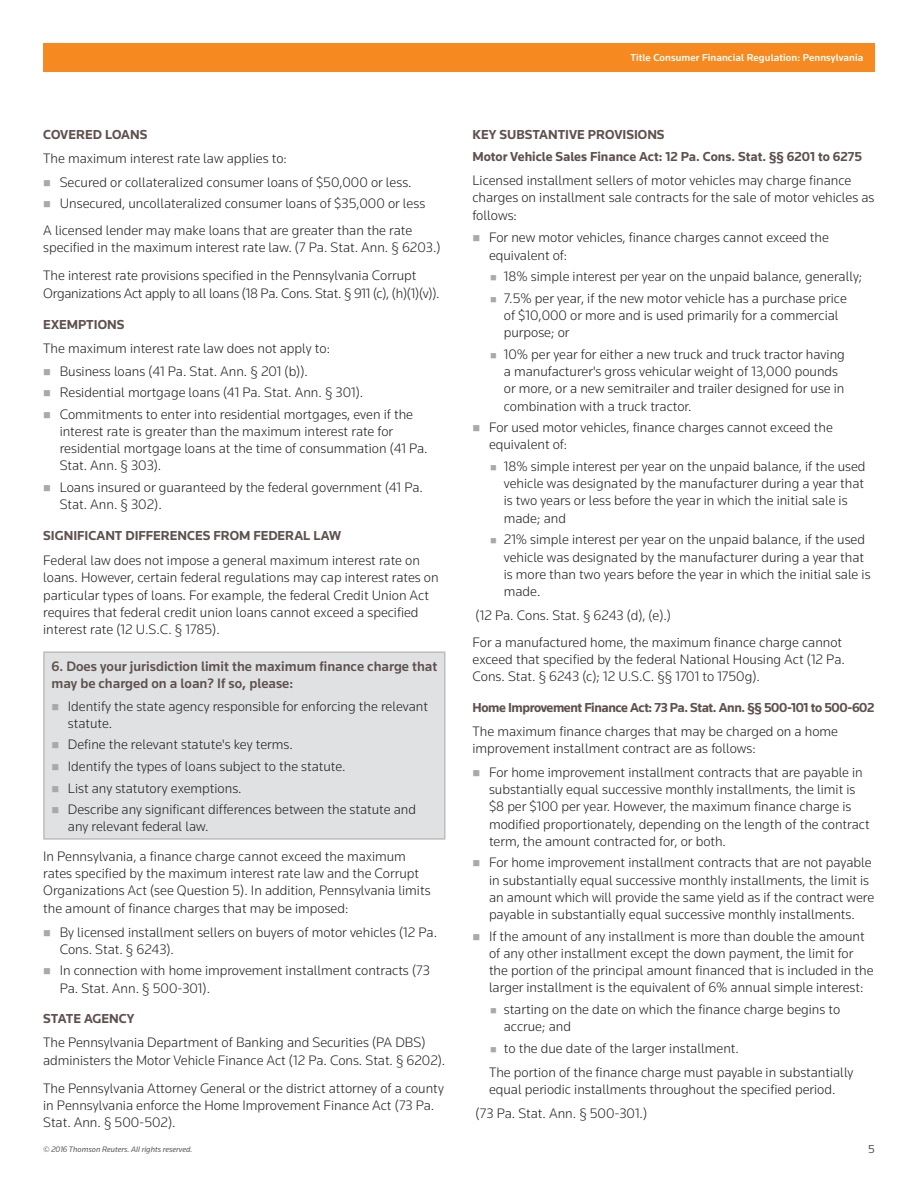
<style>
.page{position:relative;width:918px;height:1188px;background:#fff}
.page>*{position:absolute;margin:0;border:0;box-sizing:border-box;transform-origin:0 0}
.t1{font:300 14.25px/17.2px "Knowledge";color:#231f20}
.t2{font:500 14.25px/17.2px "Knowledge";color:#5f514d}
.t3{font:700 13.5px "Knowledge";color:#5f514d}
.t4{font:700 13.5px "Knowledge";letter-spacing:-.03em;color:#5f514d}
.t5{font:12px "Knowledge";color:#57585a}
.t6{font:500 10.5px "Knowledge";letter-spacing:.01em;color:#fff}
.t7{font:italic 8.25px "Knowledge";color:#57585a}
</style>
<div class="page">
<div style="left:43px;top:43px;width:832px;height:29px;background:#f6891f"></div>
<div style="left:44px;top:652px;width:401px;height:187px;background:#e0e1e3"></div>
<div style="left:43px;top:651px;width:403px;height:189px;border:2px solid #bcbdc0"></div>
<p class="t3" style="left:43px;top:126px;width:106px">COVERED LOANS</p>
<p class="t1" style="left:43px;top:149px;width:245px">The maximum interest rate law applies to:</p>
<p class="t1" style="left:60px;top:173px;width:354px">Secured or collateralized consumer loans of $50,000 or less.</p>
<p class="t1" style="left:60px;top:195px;width:367px">Unsecured, uncollateralized consumer loans of $35,000 or less</p>
<p class="t1" style="left:43px;top:222px;width:399px">A licensed lender may make loans that are greater than the rate specified in the maximum interest rate law. (7 Pa. Stat. Ann. § 6203.)</p>
<p class="t1" style="left:43px;top:267px;width:398px">The interest rate provisions specified in the Pennsylvania Corrupt<br>Organizations Act apply to all loans (18 Pa. Cons. Stat. § 911 (c), (h)(1)(v)).</p>
<p class="t3" style="left:43px;top:316px;width:83px">EXEMPTIONS</p>
<p class="t1" style="left:43px;top:339px;width:288px">The maximum interest rate law does not apply to:</p>
<p class="t1" style="left:60px;top:362px;width:250px">Business loans (41 Pa. Stat. Ann. § 201 (b)).</p>
<p class="t1" style="left:60px;top:383px;width:305px">Residential mortgage loans (41 Pa. Stat. Ann. § 301).</p>
<p class="t1" style="left:60px;top:405px;width:370px">Commitments to enter into residential mortgages, even if the interest rate is greater than the maximum interest rate for residential mortgage loans at the time of consummation (41 Pa.<br>Stat. Ann. § 303).</p>
<p class="t1" style="left:60px;top:478px;width:365px">Loans insured or guaranteed by the federal government (41 Pa.<br>Stat. Ann. § 302).</p>
<p class="t3" style="left:43px;top:528px;width:299px">SIGNIFICANT DIFFERENCES FROM FEDERAL LAW</p>
<p class="t1" style="left:43px;top:552px;width:397px">Federal law does not impose a general maximum interest rate on loans. However, certain federal regulations may cap interest rates on particular types of loans. For example, the federal Credit Union Act requires that federal credit union loans cannot exceed a specified interest rate (12 U.S.C. § 1785).</p>
<p class="t2" style="left:51px;top:657px;width:387px">6. Does your jurisdiction limit the maximum finance charge that may be charged on a loan? If so, please:</p>
<p class="t1" style="left:68px;top:697px;width:362px">Identify the state agency responsible for enforcing the relevant statute.</p>
<p class="t1" style="left:68px;top:734px;width:350px;line-height:21.6px">Define the relevant statute's key terms.<br>Identify the types of loans subject to the statute.<br>List any statutory exemptions.<br>Describe any significant differences between the statute and</p>
<p class="t1" style="left:68px;top:818px;width:142px">any relevant federal law.</p>
<p class="t1" style="left:43px;top:847px;width:389px">In Pennsylvania, a finance charge cannot exceed the maximum rates specified by the maximum interest rate law and the Corrupt Organizations Act (see Question 5). In addition, Pennsylvania limits the amount of finance charges that may be imposed:</p>
<p class="t1" style="left:60px;top:923px;width:379px">By licensed installment sellers on buyers of motor vehicles (12 Pa.<br>Cons. Stat. § 6243).</p>
<p class="t1" style="left:60px;top:962px;width:372px">In connection with home improvement installment contracts (73<br>Pa. Stat. Ann. § 500-301).</p>
<p class="t3" style="left:43px;top:1010px;width:93px">STATE AGENCY</p>
<p class="t1" style="left:43px;top:1034px;width:404px">The Pennsylvania Department of Banking and Securities (PA DBS) administers the Motor Vehicle Finance Act (12 Pa. Cons. Stat. § 6202).</p>
<p class="t1" style="left:43px;top:1079px;width:402px">The Pennsylvania Attorney General or the district attorney of a county in Pennsylvania enforce the Home Improvement Finance Act (73 Pa.<br>Stat. Ann. § 500-502).</p>
<p class="t6" style="left:630px;top:51px;width:235px">Title Consumer Financial Regulation: Pennsylvania</p>
<p class="t3" style="left:472px;top:126px;width:194px">KEY SUBSTANTIVE PROVISIONS</p>
<p class="t3" style="left:472px;top:148px;width:391px">Motor Vehicle Sales Finance Act: 12 Pa. Cons. Stat. §§ 6201 to 6275</p>
<p class="t1" style="left:472px;top:172px;width:404px">Licensed installment sellers of motor vehicles may charge finance charges on installment sale contracts for the sale of motor vehicles as follows:</p>
<p class="t1" style="left:489px;top:229px;width:341px">For new motor vehicles, finance charges cannot exceed the equivalent of:</p>
<p class="t1" style="left:504px;top:268px;width:360px">18% simple interest per year on the unpaid balance, generally;</p>
<p class="t1" style="left:504px;top:289px;width:344px">7.5% per year, if the new motor vehicle has a purchase price of $10,000 or more and is used primarily for a commercial purpose; or</p>
<p class="t1" style="left:504px;top:345px;width:343px">10% per year for either a new truck and truck tractor having a manufacturer's gross vehicular weight of 13,000 pounds or more, or a new semitrailer and trailer designed for use in combination with a truck tractor.</p>
<p class="t1" style="left:489px;top:419px;width:345px">For used motor vehicles, finance charges cannot exceed the equivalent of:</p>
<p class="t1" style="left:504px;top:457px;width:363px">18% simple interest per year on the unpaid balance, if the used vehicle was designated by the manufacturer during a year that is two years or less before the year in which the initial sale is made; and</p>
<p class="t1" style="left:504px;top:531px;width:368px">21% simple interest per year on the unpaid balance, if the used vehicle was designated by the manufacturer during a year that is more than two years before the year in which the initial sale is made.</p>
<p class="t1" style="left:476px;top:606px;width:197px">(12 Pa. Cons. Stat. § 6243 (d), (e).)</p>
<p class="t1" style="left:472px;top:633px;width:374px">For a manufactured home, the maximum finance charge cannot exceed that specified by the federal National Housing Act (12 Pa.<br>Cons. Stat. § 6243 (c); 12 U.S.C. §§ 1701 to 1750g).</p>
<p class="t4" style="left:472px;top:699px;width:403px">Home Improvement Finance Act: 73 Pa. Stat. Ann. §§ 500-101 to 500-602</p>
<p class="t1" style="left:472px;top:722px;width:367px">The maximum finance charges that may be charged on a home improvement installment contract are as follows:</p>
<p class="t1" style="left:489px;top:763px;width:382px">For home improvement installment contracts that are payable in substantially equal successive monthly installments, the limit is $8 per $100 per year. However, the maximum finance charge is modified proportionately, depending on the length of the contract term, the amount contracted for, or both.</p>
<p class="t1" style="left:489px;top:854px;width:387px">For home improvement installment contracts that are not payable in substantially equal successive monthly installments, the limit is an amount which will provide the same yield as if the contract were payable in substantially equal successive monthly installments.</p>
<p class="t1" style="left:489px;top:927px;width:386px">If the amount of any installment is more than double the amount of any other installment except the down payment, the limit for the portion of the principal amount financed that is included in the larger installment is the equivalent of 6% annual simple interest:</p>
<p class="t1" style="left:504px;top:1000px;width:338px">starting on the date on which the finance charge begins to accrue; and</p>
<p class="t1" style="left:504px;top:1039px;width:237px">to the due date of the larger installment.</p>
<p class="t1" style="left:489px;top:1063px;width:366px">The portion of the finance charge must payable in substantially equal periodic installments throughout the specified period.</p>
<p class="t1" style="left:476px;top:1104px;width:173px">(73 Pa. Stat. Ann. § 500-301.)</p>
<p class="t7" style="left:43px;top:1144px;width:151px">© 2016 Thomson Reuters. All rights reserved.</p>
<p class="t5" style="left:868px;top:1141px;width:8px">5</p>
</div>
